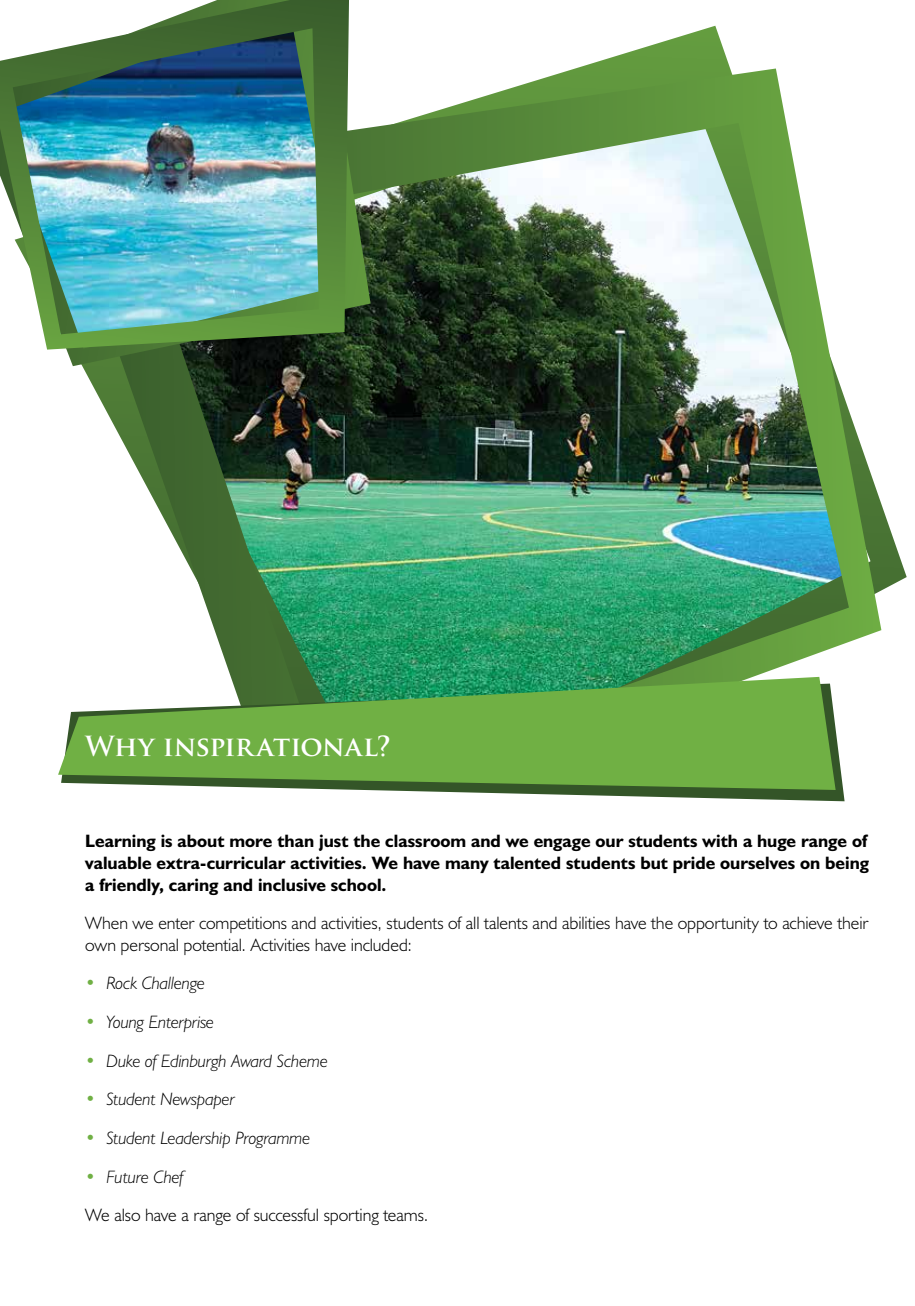
<style>
.page{position:relative;width:915px;height:1306px;background:#fff}
.page>*{position:absolute;margin:0;border:0;box-sizing:border-box;transform-origin:0 0}
.t1{font:700 27px "Trajan Pro";letter-spacing:-.01em;color:#fff}
.t2{font:300 18px/21.6px "Humanist 521 BT";letter-spacing:-.005em;color:#000}
.t3{font:700 18px/21.6px "Humanist 521 BT";color:#000;text-align:justify}
.t4{font:italic 300 18px "Humanist 521 BT";letter-spacing:-.005em;color:#000}
.s1{color:#70b044}
.s2{font-style:italic;color:#70b044}
.s3{font-style:italic}
</style>
<div class="page">
<svg style="left:577px;top:26px;width:329px;height:605px"></svg>
<img style="left:73px;top:68px;width:808px;height:734px">
<div style="left:57px;top:766px;width:601px;height:163px;background:#fff"></div>
<svg style="left:366px;top:683px;width:478px;height:118px"></svg>
<svg style="left:58px;top:677px;width:777px;height:113px;background:#73ae56"></svg>
<svg style="left:47px;top:68px;width:323px;height:298px"></svg>
<img style="left:0;top:0;width:349px;height:349px">
<h1 class="t1" style="left:85px;top:729px;width:307px">Why inspirational?</h1>
<p class="t3" style="left:85px;top:830px;width:785px">Learning is about more than just the classroom and we engage our students with a huge range of valuable extra-curricular activities. We have many talented students but pride ourselves on being a friendly, caring and inclusive school.</p>
<p class="t2" style="left:85px;top:911px;width:784px">When we enter competitions and activities, students of all talents and abilities have the opportunity to achieve their own personal potential. Activities have included:</p>
<p class="t4" style="left:85px;top:972px;width:121px"><span class="s1">•</span> Rock Challenge</p>
<p class="t4" style="left:85px;top:1011px;width:130px"><span class="s1">•</span> Young Enterprise</p>
<p class="t4" style="left:85px;top:1049px;width:244px"><span class="s1">•</span> Duke of Edinburgh Award Scheme</p>
<p class="t4" style="left:85px;top:1088px;width:151px"><span class="s1">•</span> Student Newspaper</p>
<p class="t4" style="left:85px;top:1126px;width:226px"><span class="s1">•</span> Student Leadership Programme</p>
<p class="t2" style="left:85px;top:1156px;width:344px;line-height:38.5px"><span class="s2">•</span> <span class="s3">Future Chef<br></span>We also have a range of successful sporting teams.</p>
</div>
